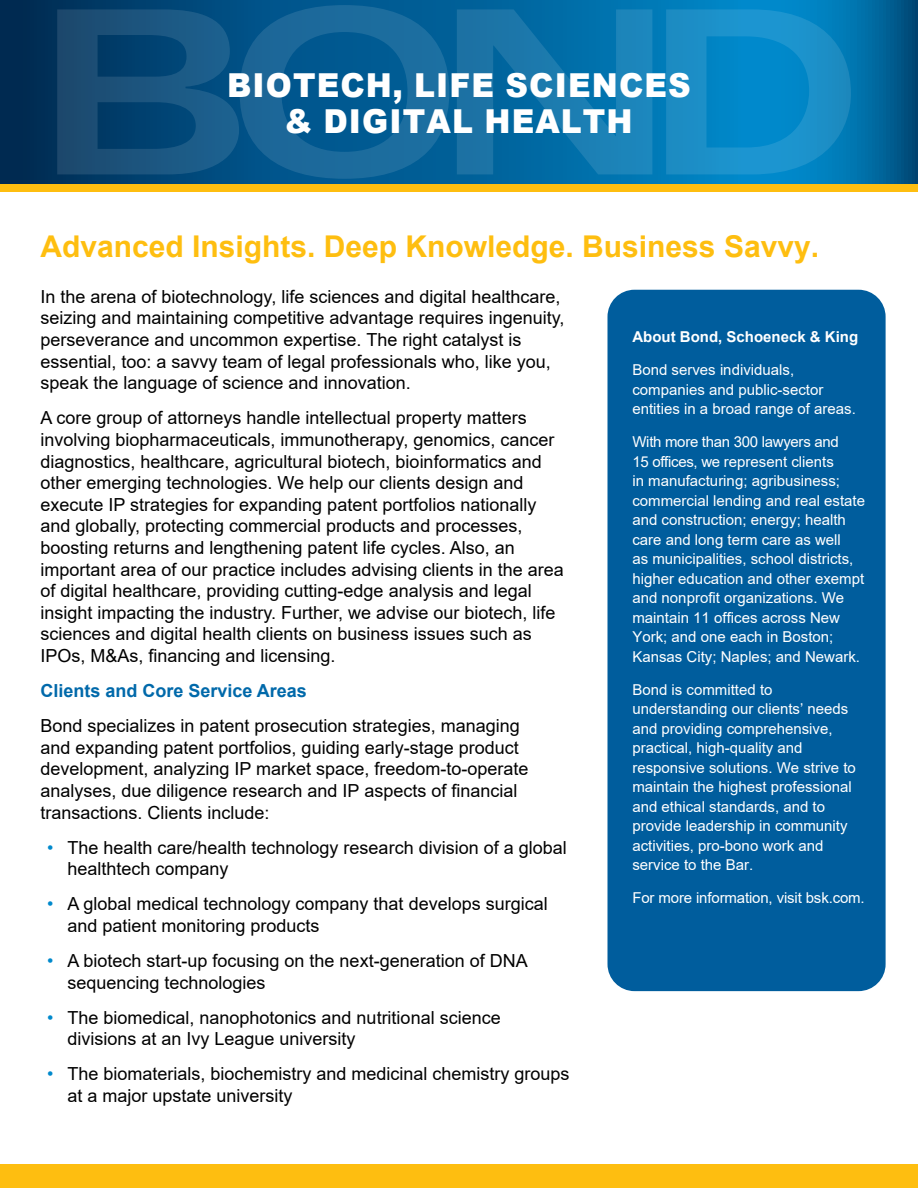
<style>
.page{position:relative;width:918px;height:1188px;background:#fff}
.page>*{position:absolute;margin:0;border:0;box-sizing:border-box;transform-origin:0 0}
.t1{font:900 33px/36px "Arial";letter-spacing:.035em;color:#fff;text-align:center;scale:.95 1}
.t2{font:700 30px "Arial";color:#febe10}
.t3{font:18px/21.6px "Arial";color:#000}
.t4{font:700 18px "Arial";color:#0069aa}
.t5{font:15px/19.5px "Arial";color:#fff}
.t6{font:700 15px "Arial";color:#fff}
.s1{color:#0089cc}
</style>
<div class="page">
<div style="left:0;top:138px;width:918px;height:54px;background:#febe10"></div>
<svg style="left:0;top:0;width:918px;height:184px;background:#005689"></svg>
<svg style="left:57px;top:5px;width:392px;height:174px;background:#0f5888"></svg>
<svg style="left:457px;top:9px;width:195px;height:165px;background:#1075ab"></svg>
<svg style="left:666px;top:9px;width:185px;height:165px;background:#0f8bc7"></svg>
<div style="left:0;top:1164px;width:918px;height:24px;background:#febe10"></div>
<div style="left:608px;top:290px;width:278px;height:701px;background:#005d9d;border-radius:27px"></div>
<h1 class="t1" style="left:227px;top:66px;width:490px">BIOTECH, LIFE SCIENCES &amp; DIGITAL HEALTH</h1>
<h2 class="t2" style="left:40px;top:226px;width:780px">Advanced Insights. Deep Knowledge. Business Savvy.</h2>
<p class="t3" style="left:40px;top:286px;width:525px">In the arena of biotechnology, life sciences and digital healthcare, seizing and maintaining competitive advantage requires ingenuity, perseverance and uncommon expertise. The right catalyst is essential, too: a savvy team of legal professionals who, like you, speak the language of science and innovation.</p>
<p class="t3" style="left:40px;top:407px;width:525px">A core group of attorneys handle intellectual property matters involving biopharmaceuticals, immunotherapy, genomics, cancer diagnostics, healthcare, agricultural biotech, bioinformatics and other emerging technologies. We help our clients design and execute IP strategies for expanding patent portfolios nationally and globally, protecting commercial products and processes, boosting returns and lengthening patent life cycles. Also, an important area of our practice includes advising clients in the area of digital healthcare, providing cutting-edge analysis and legal insight impacting the industry. Further, we advise our biotech, life sciences and digital health clients on business issues such as IPOs, M&amp;As, financing and licensing.</p>
<p class="t4" style="left:40px;top:678px;width:268px">Clients and Core Service Areas</p>
<p class="t3" style="left:40px;top:715px;width:489px">Bond specializes in patent prosecution strategies, managing and expanding patent portfolios, guiding early-stage product development, analyzing IP market space, freedom-to-operate analyses, due diligence research and IP aspects of financial transactions. Clients include:</p>
<p class="t3" style="left:68px;top:836px;width:501px;text-indent:-20px"><span class="s1">•</span> The health care/health technology research division of a global healthtech company</p>
<p class="t3" style="left:68px;top:893px;width:482px;text-indent:-20px"><span class="s1">•</span> A global medical technology company that develops surgical and patient monitoring products</p>
<p class="t3" style="left:68px;top:950px;width:462px;text-indent:-20px"><span class="s1">•</span> A biotech start-up focusing on the next-generation of DNA sequencing technologies</p>
<p class="t3" style="left:68px;top:1006px;width:435px;text-indent:-20px"><span class="s1">•</span> The biomedical, nanophotonics and nutritional science divisions at an Ivy League university</p>
<p class="t3" style="left:68px;top:1063px;width:504px;text-indent:-20px"><span class="s1">•</span> The biomaterials, biochemistry and medicinal chemistry groups at a major upstate university</p>
<p class="t6" style="left:632px;top:326px;width:227px">About Bond, Schoeneck &amp; King</p>
<p class="t5" style="left:632px;top:360px;width:225px">Bond serves individuals, companies and public-sector entities in a broad range of areas.</p>
<p class="t5" style="left:632px;top:432px;width:234px">With more than 300 lawyers and<br>15 offices, we represent clients<br>in manufacturing; agribusiness; commercial lending and real estate and construction; energy; health care and long term care as well<br>as municipalities, school districts, higher education and other exempt and nonprofit organizations. We maintain 11 offices across New<br>York; and one each in Boston;<br>Kansas City; Naples; and Newark.</p>
<p class="t5" style="left:632px;top:680px;width:225px">Bond is committed to understanding our clients’ needs and providing comprehensive, practical, high-quality and responsive solutions. We strive to maintain the highest professional and ethical standards, and to provide leadership in community activities, pro-bono work and service to the Bar.</p>
<p class="t5" style="left:632px;top:888px;width:234px">For more information, visit bsk.com.</p>
</div>
